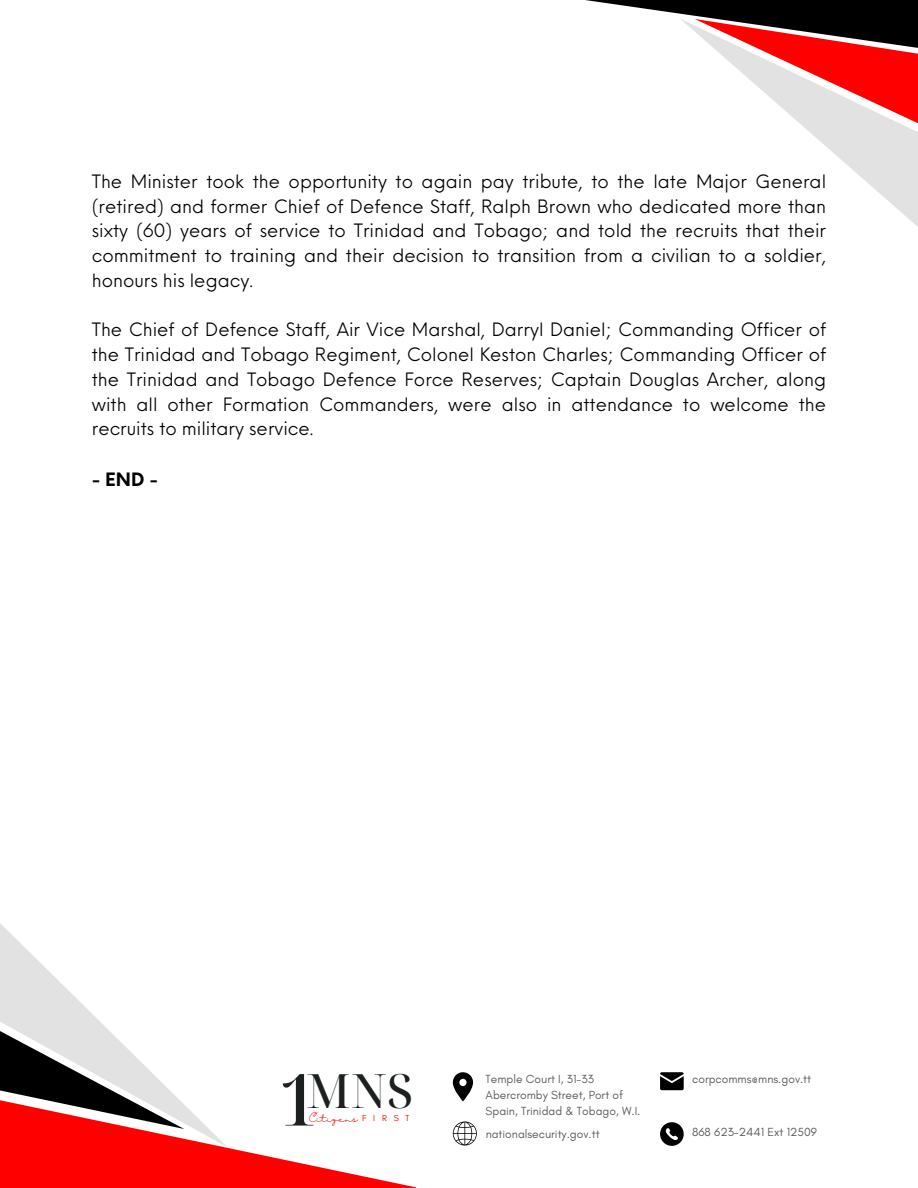
<style>
.page{position:relative;width:918px;height:1188px;background:#fff}
.page>*{position:absolute;margin:0;border:0;box-sizing:border-box;transform-origin:0 0}
.t1{font:500 71.7px "Noto Serif Display";color:#1c2120}
.t2{font:500 47.25px "Noto Serif Display";color:#1c2120}
.t3{font:18px/24.8px "Neue Einstellung";color:#000;text-align:justify}
.t4{font:700 18px "Neue Einstellung";color:#000}
.t5{font:12px/16px "Glacial Indifference";color:#040404}
.t6{font:8.85px "Glacial Indifference";color:#f00}
.t7{font:8.4px "Halimun";color:#f00}
.s1{font-family:"Glacial Indifference";font-size:8.85px}
</style>
<div class="page">
<svg style="left:0;top:923px;width:145px;height:143px"></svg>
<svg style="left:0;top:1066px;width:416px;height:122px"></svg>
<svg style="left:453px;top:1122px;width:23px;height:23px"></svg>
<svg style="left:660px;top:1072px;width:24px;height:18px"></svg>
<svg style="left:660px;top:1122px;width:24px;height:24px"></svg>
<svg style="left:742px;top:73px;width:176px;height:154px"></svg>
<svg style="left:585px;top:0;width:333px;height:73px"></svg>
<svg style="left:453px;top:1072px;width:20px;height:29px"></svg>
<h3 class="t3" style="left:92px;top:167px;width:736px">The Minister took the opportunity to again pay tribute, to the late Major General (retired) and former Chief of Defence Staff, Ralph Brown who dedicated more than sixty (60) years of service to Trinidad and Tobago; and told the recruits that their commitment to training and their decision to transition from a civilian to a soldier, honours his legacy.</h3>
<h3 class="t3" style="left:92px;top:316px;width:736px">The Chief of Defence Staff, Air Vice Marshal, Darryl Daniel; Commanding Officer of the Trinidad and Tobago Regiment, Colonel Keston Charles; Commanding Officer of the Trinidad and Tobago Defence Force Reserves; Captain Douglas Archer, along with all other Formation Commanders, were also in attendance to welcome the recruits to military service.</h3>
<h2 class="t4" style="left:92px;top:463px;width:68px">- END -</h2>
<h1 class="t1" style="left:279px;top:1049px;width:42px">1</h1>
<p class="t2" style="left:306px;top:1058px;width:109px">MNS</p>
<p class="t7" style="left:309px;top:1114px;width:79px">Citizens <span class="s1">F I R</span></p>
<h5 class="t6" style="left:394px;top:1112px;width:17px">S T</h5>
<p class="t5" style="left:486px;top:1071px;width:156px">Temple Court I, 31-33<br>Abercromby Street, Port of<br>Spain, Trinidad &amp; Tobago, W.I.</p>
<p class="t5" style="left:692px;top:1071px;width:121px">corpcomms@mns.gov.tt</p>
<p class="t5" style="left:486px;top:1126px;width:116px">nationalsecurity.gov.tt</p>
<p class="t5" style="left:692px;top:1124px;width:126px">868 623-2441 Ext 12509</p>
</div>
